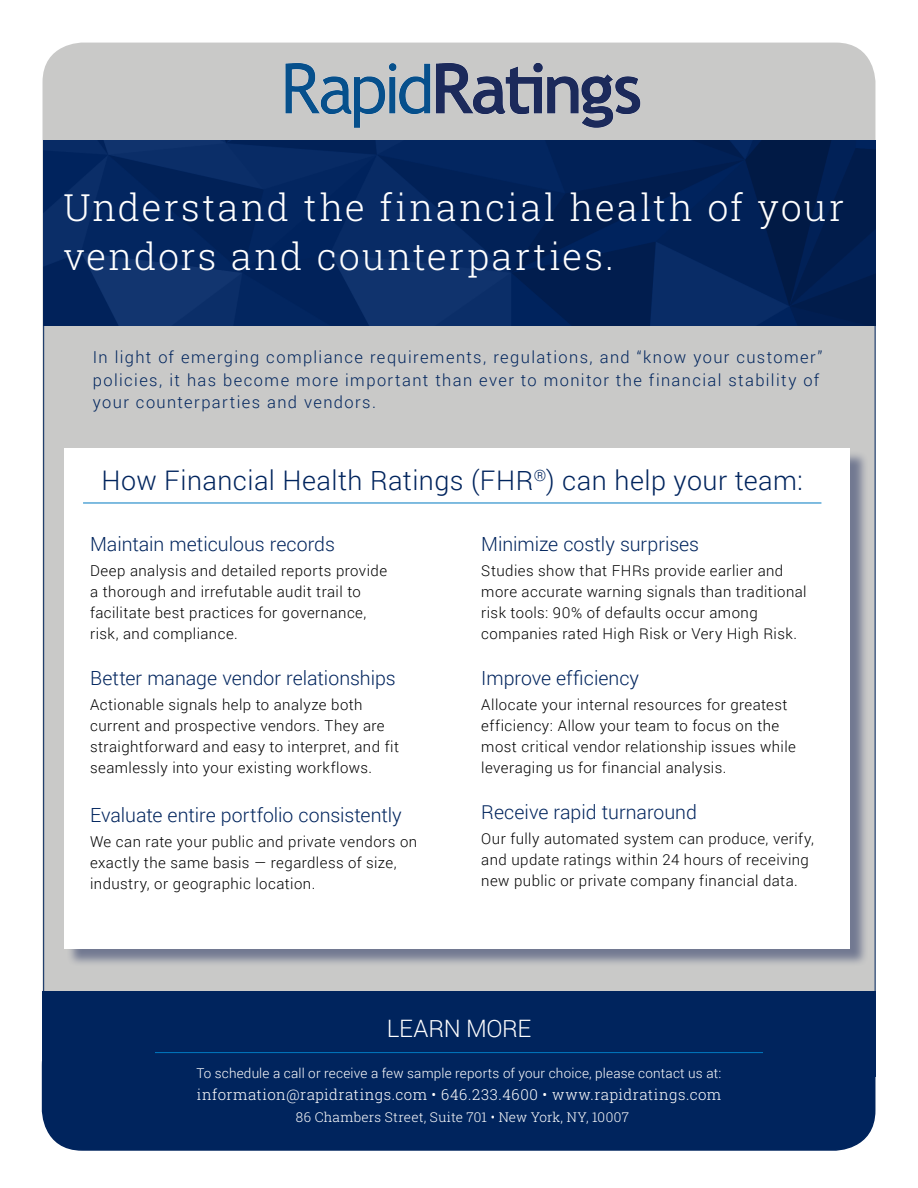
<style>
.page{position:relative;width:918px;height:1188px;background:#fff}
.page>*{position:absolute;margin:0;border:0;box-sizing:border-box;transform-origin:0 0}
.t1{font:300 37.5px/49.5px "Roboto Slab";letter-spacing:.055em;color:#fff}
.t2{font:300 27px "Roboto";letter-spacing:.015em;color:#00245d}
.t3{font:300 24px "Roboto";letter-spacing:-.015em;color:#fff}
.t4{font:300 19.5px "Roboto";color:#00245d}
.t5{font:300 16.5px/22.5px "Roboto";letter-spacing:.085em;color:#00245d}
.t6{font:300 15px/21px "Roboto";letter-spacing:.03em;color:#000}
.t7{font:300 15px "Roboto Slab";letter-spacing:.035em;color:#fff}
.t8{font:300 13.5px "Roboto";letter-spacing:.015em;color:#fff}
.t9{font:300 13.5px "Roboto Slab";letter-spacing:.015em;color:#fff}
</style>
<div class="page">
<div style="left:43px;top:43px;width:832px;height:999px;background:#c9c9c8;border-radius:40px"></div>
<div style="left:66px;top:450px;width:803px;height:517px;background:#1c2a5b;opacity:.5"></div>
<div style="left:64px;top:448px;width:786px;height:500px;background:#fff"></div>
<img style="left:43px;top:140px;width:832px;height:185px">
<hr style="left:83px;top:503px;width:738px;height:1px;background:#0079c1">
<div style="left:42px;top:992px;width:833px;height:85px;background:#00245d"></div>
<div style="left:43px;top:1025px;width:832px;height:125px;background:#00245d;border-radius:40px"></div>
<div style="left:42px;top:1025px;width:833px;height:126px;border:2px solid #00245d;border-radius:40px"></div>
<div style="left:129px;top:1011px;width:660px;height:43px;background:#00245d"></div>
<hr style="left:155px;top:1052px;width:608px;height:1px;background:#0079c1">
<img style="left:285px;top:63px;width:356px;height:65px">
<h1 class="t1" style="left:64px;top:181px;width:782px">Understand the financial health of your vendors and counterparties.</h1>
<p class="t5" style="left:93px;top:345px;width:731px">In light of emerging compliance requirements, regulations, and “know your customer” policies, it has become more important than ever to monitor the financial stability of your counterparties and vendors.</p>
<h2 class="t2" style="left:101px;top:462px;width:703px">How Financial Health Ratings (FHR<sup>®</sup>) can help your team:</h2>
<h3 class="t4" style="left:90px;top:530px;width:246px">Maintain meticulous records</h3>
<p class="t6" style="left:90px;top:560px;width:299px">Deep analysis and detailed reports provide a thorough and irrefutable audit trail to facilitate best practices for governance, risk, and compliance.</p>
<h3 class="t4" style="left:90px;top:664px;width:307px">Better manage vendor relationships</h3>
<p class="t6" style="left:90px;top:694px;width:311px">Actionable signals help to analyze both current and prospective vendors. They are straightforward and easy to interpret, and fit seamlessly into your existing workflows.</p>
<h3 class="t4" style="left:90px;top:802px;width:313px">Evaluate entire portfolio consistently</h3>
<p class="t6" style="left:90px;top:831px;width:329px">We can rate your public and private vendors on exactly the same basis — regardless of size, industry, or geographic location.</p>
<h3 class="t4" style="left:481px;top:530px;width:219px">Minimize costly surprises</h3>
<p class="t6" style="left:481px;top:560px;width:327px">Studies show that FHRs provide earlier and more accurate warning signals than traditional risk tools: 90% of defaults occur among companies rated High Risk or Very High Risk.</p>
<h3 class="t4" style="left:481px;top:664px;width:159px">Improve efficiency</h3>
<p class="t6" style="left:481px;top:694px;width:316px">Allocate your internal resources for greatest efficiency: Allow your team to focus on the most critical vendor relationship issues while leveraging us for financial analysis.</p>
<h3 class="t4" style="left:481px;top:798px;width:217px">Receive rapid turnaround</h3>
<p class="t6" style="left:481px;top:828px;width:334px">Our fully automated system can produce, verify, and update ratings within 24 hours of receiving new public or private company financial data.</p>
<h3 class="t3" style="left:387px;top:1012px;width:146px">LEARN MORE</h3>
<p class="t8" style="left:197px;top:1064px;width:526px">To schedule a call or receive a few sample reports of your choice, please contact us at:</p>
<p class="t9" style="left:296px;top:1108px;width:335px">86 Chambers Street, Suite 701 • New York, NY, 10007</p>
<p class="t7" style="left:197px;top:1085px;width:526px">information@rapidratings.com • 646.233.4600 • www.rapidratings.com</p>
</div>
